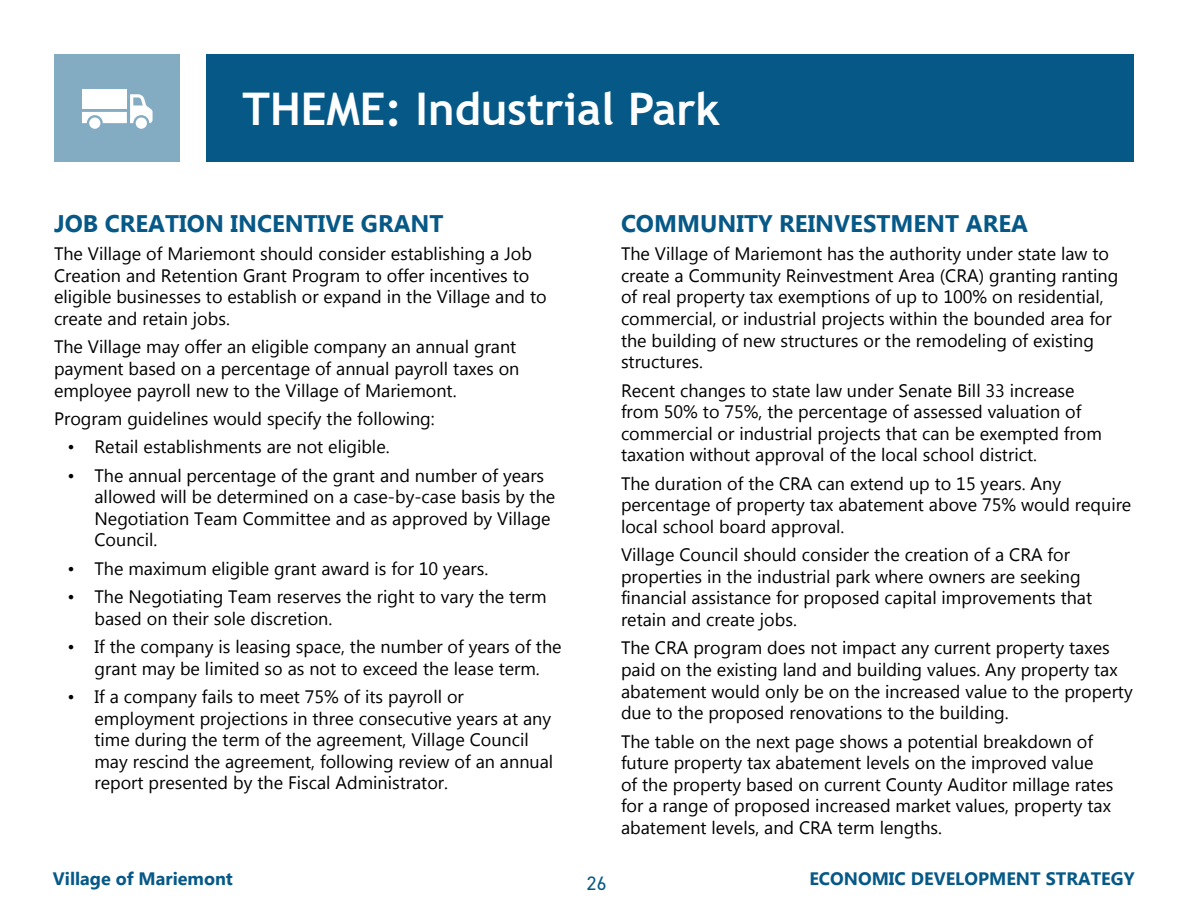
<style>
.page{position:relative;width:1188px;height:918px;background:#fff}
.page>*{position:absolute;margin:0;border:0;box-sizing:border-box;transform-origin:0 0}
.t1{font:700 45px "Trebuchet MS";color:#fff}
.t2{font:700 24px "Microsoft New Tai Lue";color:#065987}
.t3{font:19.5px "DIN2014";color:#065987}
.t4{font:18px/21.6px "Microsoft New Tai Lue";color:#000}
.t5{font:700 18px "Microsoft New Tai Lue";color:#065987}
</style>
<div class="page">
<div style="left:54px;top:54px;width:125px;height:108px;background:#83acc3"></div>
<div style="left:206px;top:54px;width:928px;height:108px;background:#065987"></div>
<div style="left:89px;top:118px;width:11px;height:11px;background:#fff;border-radius:50%"></div>
<div style="left:136px;top:118px;width:11px;height:11px;background:#fff;border-radius:50%"></div>
<div style="left:82px;top:89px;width:45px;height:20px;background:#fff"></div>
<svg style="left:82px;top:94px;width:71px;height:29px"></svg>
<h1 class="t1" style="left:243px;top:80px;width:479px">THEME: Industrial Park</h1>
<h2 class="t2" style="left:54px;top:210px;width:391px">JOB CREATION INCENTIVE GRANT</h2>
<p class="t4" style="left:54px;top:245px;width:494px">The Village of Mariemont should consider establishing a Job Creation and Retention Grant Program to offer incentives to eligible businesses to establish or expand in the Village and to create and retain jobs.</p>
<p class="t4" style="left:54px;top:338px;width:467px">The Village may offer an eligible company an annual grant payment based on a percentage of annual payroll taxes on employee payroll new to the Village of Mariemont.</p>
<p class="t4" style="left:54px;top:409px;width:382px">Program guidelines would specify the following:</p>
<p class="t4" style="left:68px;top:438px;width:324px">• Retail establishments are not eligible.</p>
<p class="t4" style="left:94px;top:466px;width:462px;text-indent:-27px">• The annual percentage of the grant and number of years allowed will be determined on a case-by-case basis by the Negotiation Team Committee and as approved by Village Council.</p>
<p class="t4" style="left:68px;top:559px;width:422px">• The maximum eligible grant award is for 10 years.</p>
<p class="t4" style="left:94px;top:587px;width:454px;text-indent:-27px">• The Negotiating Team reserves the right to vary the term based on their sole discretion.</p>
<p class="t4" style="left:68px;top:637px;width:496px;text-align:center">• If the company is leasing space, the number of years of the grant may be limited so as not to exceed the lease term.</p>
<p class="t4" style="left:94px;top:687px;width:460px;text-indent:-27px">• If a company fails to meet 75% of its payroll or employment projections in three consecutive years at any time during the term of the agreement, Village Council may rescind the agreement, following review of an annual report presented by the Fiscal Administrator.</p>
<h2 class="t2" style="left:621px;top:210px;width:409px">COMMUNITY REINVESTMENT AREA</h2>
<p class="t4" style="left:621px;top:245px;width:499px">The Village of Mariemont has the authority under state law to create a Community Reinvestment Area (CRA) granting ranting of real property tax exemptions of up to 100% on residential, commercial, or industrial projects within the bounded area for the building of new structures or the remodeling of existing structures.</p>
<p class="t4" style="left:621px;top:381px;width:482px">Recent changes to state law under Senate Bill 33 increase from 50% to 75%, the percentage of assessed valuation of commercial or industrial projects that can be exempted from taxation without approval of the local school district.</p>
<p class="t4" style="left:621px;top:474px;width:512px">The duration of the CRA can extend up to 15 years. Any percentage of property tax abatement above 75% would require local school board approval.</p>
<p class="t4" style="left:621px;top:546px;width:473px">Village Council should consider the creation of a CRA for properties in the industrial park where owners are seeking financial assistance for proposed capital improvements that retain and create jobs.</p>
<p class="t4" style="left:621px;top:639px;width:513px">The CRA program does not impact any current property taxes paid on the existing land and building values. Any property tax abatement would only be on the increased value to the property due to the proposed renovations to the building.</p>
<p class="t4" style="left:621px;top:732px;width:494px">The table on the next page shows a potential breakdown of future property tax abatement levels on the improved value of the property based on current County Auditor millage rates for a range of proposed increased market values, property tax abatement levels, and CRA term lengths.</p>
<p class="t5" style="left:53px;top:868px;width:182px">Village of Mariemont</p>
<p class="t3" style="left:587px;top:871px;width:21px">26</p>
<p class="t5" style="left:809px;top:868px;width:327px">ECONOMIC DEVELOPMENT STRATEGY</p>
</div>
